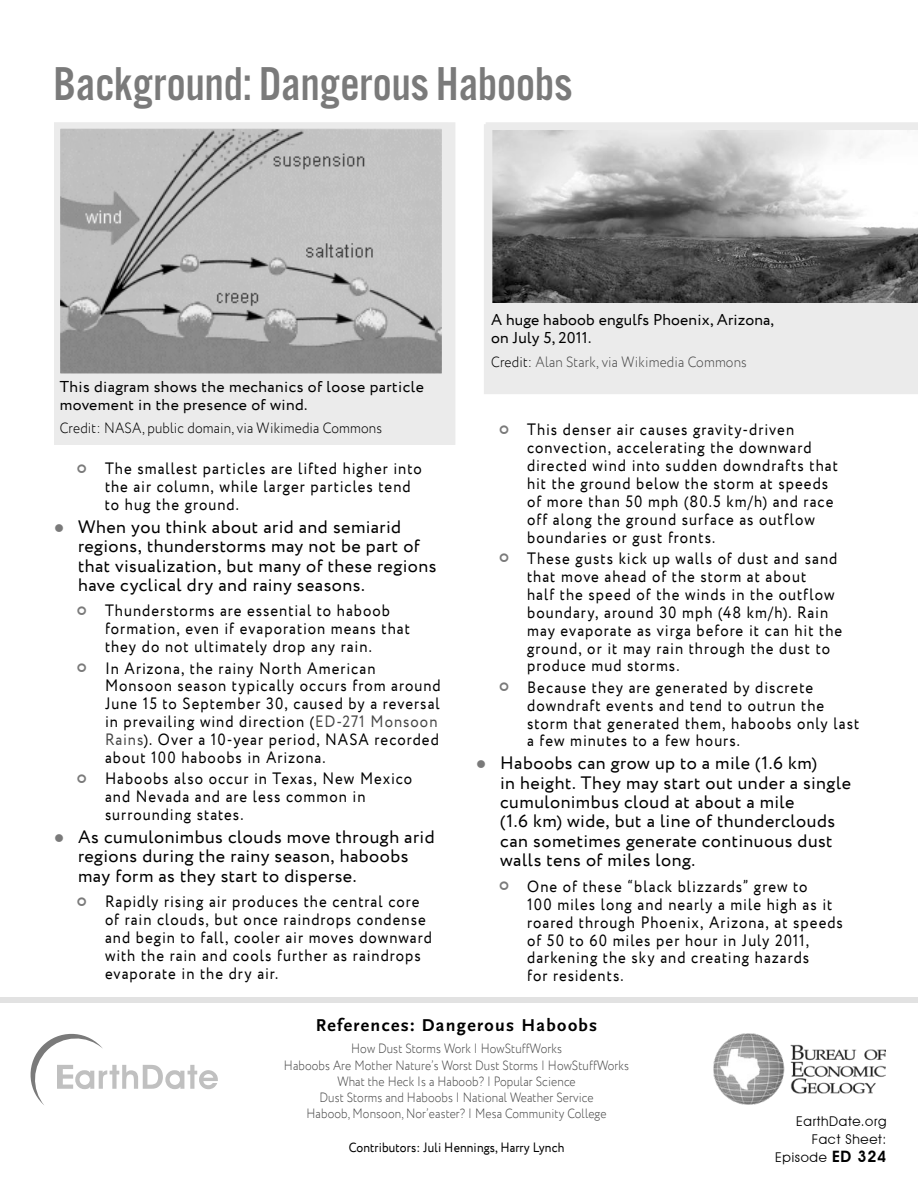
<style>
.page{position:relative;width:918px;height:1188px;background:#fff}
.page>*{position:absolute;margin:0;border:0;box-sizing:border-box;transform-origin:0 0}
.t1{font:49.35px "Alternate Got No 3 D";color:#7a7a7a}
.t2{font:18px/19.4px "Circe";letter-spacing:.025em;color:#000}
.t3{font:700 18px "Scala Sans Pro";letter-spacing:.075em;color:#000}
.t4{font:16.5px/18px "Circe";letter-spacing:.07em;color:#000;scale:.9 1}
.t5{font:15.75px/18px "Circe";letter-spacing:.025em;color:#000}
.t6{font:300 15px "Circe";letter-spacing:.01em;color:#000;scale:.9 1}
.t7{font:300 15px "Circe";letter-spacing:.01em;color:#4b4b4b;scale:.9 1}
.t8{font:300 13.5px/16.2px "Circe";letter-spacing:.01em;color:#4b4b4b;text-align:center;scale:.87 1}
.t9{font:13.5px "Circe";letter-spacing:.01em;color:#000;scale:.9 1}
.t10{font:13.5px/18px "Avant Garde IT Cby BT";letter-spacing:.05em;color:#000;text-align:right}
.s1{color:#7a7a7a}
.s2{color:#474747}
.s3{color:#000}
.s4{font-weight:600;font-size:15.75px}
</style>
<div class="page">
<img style="left:713px;top:1034px;width:173px;height:71px">
<svg style="left:30px;top:1033px;width:188px;height:72px"></svg>
<div style="left:0;top:998px;width:918px;height:5px;background:#e2e2e2"></div>
<div style="left:484px;top:322px;width:434px;height:72px;background:#ebebeb"></div>
<svg style="left:484px;top:122px;width:434px;height:200px;background:#a2a2a2"></svg>
<div style="left:54px;top:122px;width:401px;height:323px;background:#ebebeb"></div>
<svg style="left:54px;top:122px;width:397px;height:260px;background:#b5b5b5"></svg>
<h1 class="t1" style="left:53px;top:58px;width:520px">Background: Dangerous Haboobs</h1>
<p class="t5" style="left:60px;top:378px;width:366px">This diagram shows the mechanics of loose particle movement in the presence of wind.</p>
<p class="t6" style="left:60px;top:418px;width:360px">Credit: NASA, public domain, via Wikimedia Commons</p>
<p class="t4" style="left:105px;top:460px;width:354px">The smallest particles are lifted higher into the air column, while larger particles tend to hug the ground.</p>
<p class="t2" style="left:78px;top:518px;width:360px;text-indent:-24px"><span class="s1">●</span> When you think about arid and semiarid regions, thunderstorms may not be part of that visualization, but many of these regions have cyclical dry and rainy seasons.</p>
<p class="t4" style="left:105px;top:602px;width:340px">Thunderstorms are essential to haboob formation, even if evaporation means that they do not ultimately drop any rain.</p>
<p class="t4" style="left:105px;top:659px;width:375px">In Arizona, the rainy North American Monsoon season typically occurs from around June 15 to September 30, caused by a reversal in prevailing wind direction (<span class="s2">ED-271 Monsoon Rains</span>). Over a 10-year period, NASA recorded about 100 haboobs in Arizona.</p>
<p class="t4" style="left:105px;top:770px;width:343px">Haboobs also occur in Texas, New Mexico and Nevada and are less common in surrounding states.</p>
<p class="t2" style="left:78px;top:828px;width:358px;text-indent:-24px"><span class="s1">●</span> As cumulonimbus clouds move through arid regions during the rainy season, haboobs may form as they start to disperse.</p>
<p class="t4" style="left:105px;top:893px;width:365px">Rapidly rising air produces the central core of rain clouds, but once raindrops condense and begin to fall, cooler air moves downward with the rain and cools further as raindrops evaporate in the dry air.</p>
<p class="t5" style="left:491px;top:311px;width:284px">A huge haboob engulfs Phoenix, Arizona, on July 5, 2011.</p>
<p class="t7" style="left:491px;top:352px;width:286px"><span class="s3">Credit:</span> Alan Stark, via Wikimedia Commons</p>
<p class="t4" style="left:527px;top:421px;width:347px">This denser air causes gravity-driven convection, accelerating the downward directed wind into sudden downdrafts that hit the ground below the storm at speeds of more than 50 mph (80.5 km/h) and race off along the ground surface as outflow boundaries or gust fronts.</p>
<p class="t4" style="left:527px;top:550px;width:352px">These gusts kick up walls of dust and sand that move ahead of the storm at about<br>half the speed of the winds in the outflow boundary, around 30 mph (48 km/h). Rain may evaporate as virga before it can hit the ground, or it may rain through the dust to produce mud storms.</p>
<p class="t4" style="left:527px;top:679px;width:370px">Because they are generated by discrete downdraft events and tend to outrun the storm that generated them, haboobs only last a few minutes to a few hours.</p>
<p class="t2" style="left:500px;top:754px;width:352px;text-indent:-24px"><span class="s1">●</span> Haboobs can grow up to a mile (1.6 km)<br>in height. They may start out under a single cumulonimbus cloud at about a mile<br>(1.6 km) wide, but a line of thunderclouds can sometimes generate continuous dust walls tens of miles long.</p>
<p class="t4" style="left:527px;top:878px;width:352px">One of these “black blizzards” grew to<br>100 miles long and nearly a mile high as it roared through Phoenix, Arizona, at speeds of 50 to 60 miles per hour in July 2011, darkening the sky and creating hazards<br>for residents.</p>
<p class="t3" style="left:316px;top:1014px;width:283px">References: Dangerous Haboobs</p>
<p class="t8" style="left:284px;top:1041px;width:398px">How Dust Storms Work | HowStuffWorks<br>Haboobs Are Mother Nature’s Worst Dust Storms | HowStuffWorks What the Heck Is a Haboob? | Popular Science<br>Dust Storms and Haboobs | National Weather Service<br>Haboob, Monsoon, Nor’easter? | Mesa Community College</p>
<p class="t9" style="left:349px;top:1139px;width:241px">Contributors: Juli Hennings, Harry Lynch</p>
<p class="t10" style="left:775px;top:1113px;width:113px">EarthDate.org<br>Fact Sheet:<br>Episode <span class="s4">ED 324</span></p>
</div>
